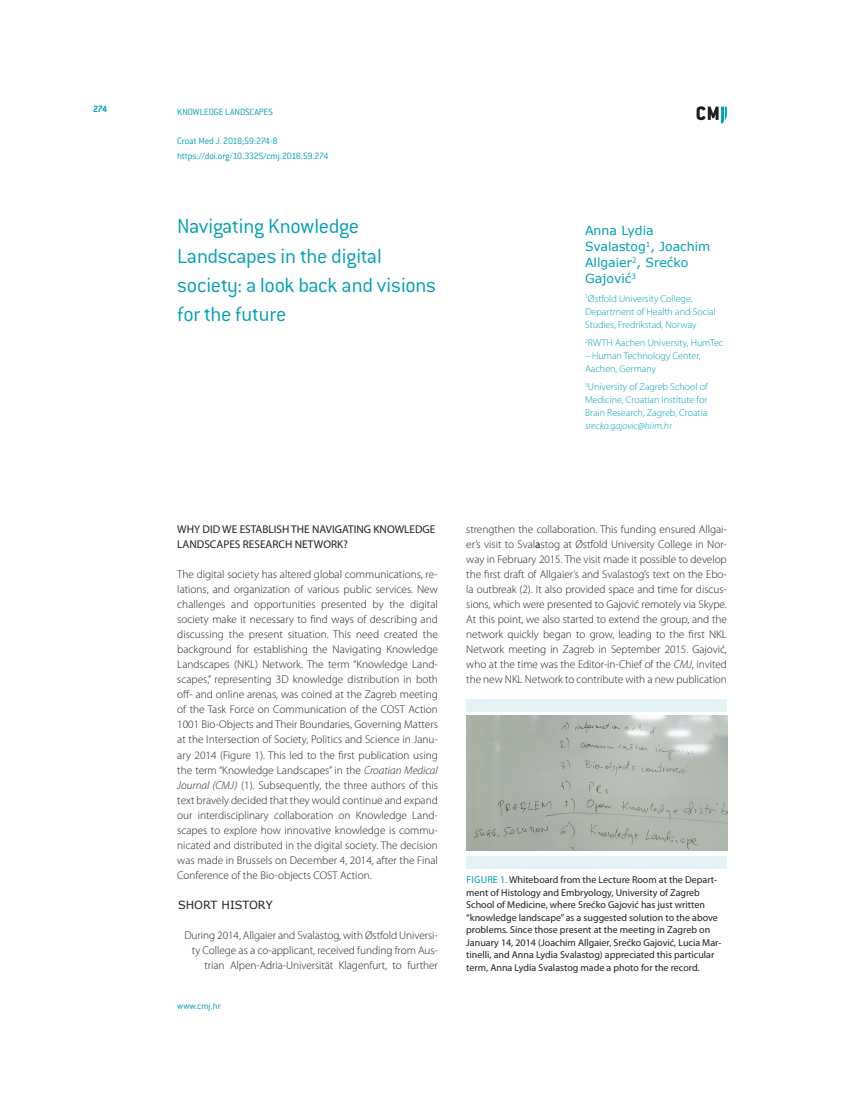
<style>
.page{position:relative;width:851px;height:1099px;background:#fff}
.page>*{position:absolute;margin:0;border:0;box-sizing:border-box;transform-origin:0 0}
.t1{font:300 22.5px/29.2px "ITC Conduit LTCE";letter-spacing:-.015em;color:#009fb4}
.t2{font:12.5px/16.2px "Verdana";color:#009fb4}
.t3{font:300 11.25px/15px "Myriad Pro";letter-spacing:-.005em;color:#231f20;text-align:justify}
.t4{font:11.25px/15px "Myriad Pro";color:#231f20}
.t5{font:11.25px "Verdana";color:#231f20}
.t6{font:10px/12.5px "Myriad Pro";color:#231f20}
.t7{font:300 10px/13px "Myriad Pro";color:#009fb4}
.t8{font:300 10px/14.6px "ITC Conduit LTCE";letter-spacing:-.015em;color:#009fb4}
.t9{font:italic 300 10px "Myriad Pro";color:#009fb4}
.t10{font:700 10px "ITC Conduit LTCE";color:#009fb4}
.s1{font-style:italic}
.s2{font-weight:400}
.s3{color:#009fb4}
</style>
<div class="page">
<svg style="left:696px;top:106px;width:30px;height:18px"></svg>
<img style="left:466px;top:716px;width:261px;height:134px">
<div style="left:466px;top:699px;width:260px;height:12px;background:#e2f2f5"></div>
<div style="left:466px;top:855px;width:260px;height:13px;background:#e2f2f5"></div>
<p class="t10" style="left:93px;top:103px;width:15px">274</p>
<p class="t8" style="left:177px;top:104px;width:97px">KNOWLEDGE LANDSCAPES</p>
<p class="t8" style="left:177px;top:133px;width:153px">Croat Med J. 2018;59:274-8 https://doi.org/10.3325/cmj.2018.59.274</p>
<h1 class="t1" style="left:177px;top:212px;width:260px">Navigating Knowledge<br>Landscapes in the digital society: a look back and visions for the future</h1>
<p class="t2" style="left:585px;top:221px;width:127px">Anna Lydia<br>Svalastog<sup>1</sup>, Joachim<br>Allgaier<sup>2</sup>, Srećko<br>Gajović<sup>3</sup></p>
<p class="t7" style="left:585px;top:292px;width:132px"><sup>1</sup>Østfold University College,<br>Department of Health and Social<br>Studies, Fredrikstad, Norway</p>
<p class="t7" style="left:585px;top:336px;width:140px"><sup>2</sup>RWTH Aachen University, HumTec</p>
<p class="t7" style="left:585px;top:349px;width:117px">– Human Technology Center,<br>Aachen, Germany</p>
<p class="t7" style="left:585px;top:380px;width:124px;text-align:justify"><sup>3</sup>University of Zagreb School of Medicine, Croatian Institute for Brain Research, Zagreb, Croatia</p>
<p class="t9" style="left:585px;top:420px;width:88px">srecko.gajovic@hiim.hr</p>
<p class="t4" style="left:177px;top:522px;width:259px">WHY DID WE ESTABLISH THE NAVIGATING KNOWLEDGE<br>LANDSCAPES RESEARCH NETWORK?</p>
<p class="t3" style="left:177px;top:567px;width:262px">The digital society has altered global communications, re&shy;lations, and organization of various public services. New challenges and opportunities presented by the digital society make it necessary to find ways of describing and discussing the present situation. This need created the background for establishing the Navigating Knowledge Landscapes (NKL) Network. The term “Knowledge Land&shy;scapes,” representing 3D knowledge distribution in both off- and online arenas, was coined at the Zagreb meeting of the Task Force on Communication of the COST Action 1001 Bio-Objects and Their Boundaries, Governing Matters at the Intersection of Society, Politics and Science in Janu&shy;ary 2014 (Figure 1). This led to the first publication using the term “Knowledge Landscapes” in the <span class="s1">Croatian Medical Journal (CMJ)</span> (1). Subsequently, the three authors of this text bravely decided that they would continue and expand our interdisciplinary collaboration on Knowledge Land&shy;scapes to explore how innovative knowledge is commu&shy;nicated and distributed in the digital society. The decision was made in Brussels on December 4, 2014, after the Final Conference of the Bio-objects COST Action.</p>
<p class="t5" style="left:178px;top:897px;width:96px">Short history</p>
<p class="t3" style="left:184px;top:927px;width:255px;text-align:right">During 2014, Allgaier and Svalastog, with Østfold Universi&shy;ty College as a co-applicant, received funding from Aus&shy;trian Alpen-Adria-Universität Klagenfurt, to further</p>
<p class="t8" style="left:177px;top:998px;width:45px">www.cmj.hr</p>
<p class="t3" style="left:466px;top:522px;width:262px">strengthen the collaboration. This funding ensured Allgai&shy;er’s visit to Sval<span class="s2">a</span>stog at Østfold University College in Nor&shy;way in February 2015. The visit made it possible to develop the first draft of Allgaier’s and Svalastog’s text on the Ebo&shy;la outbreak (2). It also provided space and time for discus&shy;sions, which were presented to Gajović remotely via Skype.<br>At this point, we also started to extend the group, and the network quickly began to grow, leading to the first NKL Network meeting in Zagreb in September 2015. Gajović, who at the time was the Editor-in-Chief of the <span class="s1">CMJ</span>, invited the new NKL Network to contribute with a new publication</p>
<p class="t6" style="left:466px;top:873px;width:257px"><span class="s3">Fig ure 1.</span> Whiteboard from the Lecture Room at the Depart&shy;ment of Histology and Embryology, University of Zagreb School of Medicine, where Srećko Gajović has just written “knowledge landscape” as a suggested solution to the above problems. Since those present at the meeting in Zagreb on January 14, 2014 (Joachim Allgaier, Srećko Gajović, Lucia Mar&shy;tinelli, and Anna Lydia Svalastog) appreciated this particular term, Anna Lydia Svalastog made a photo for the record.</p>
</div>
